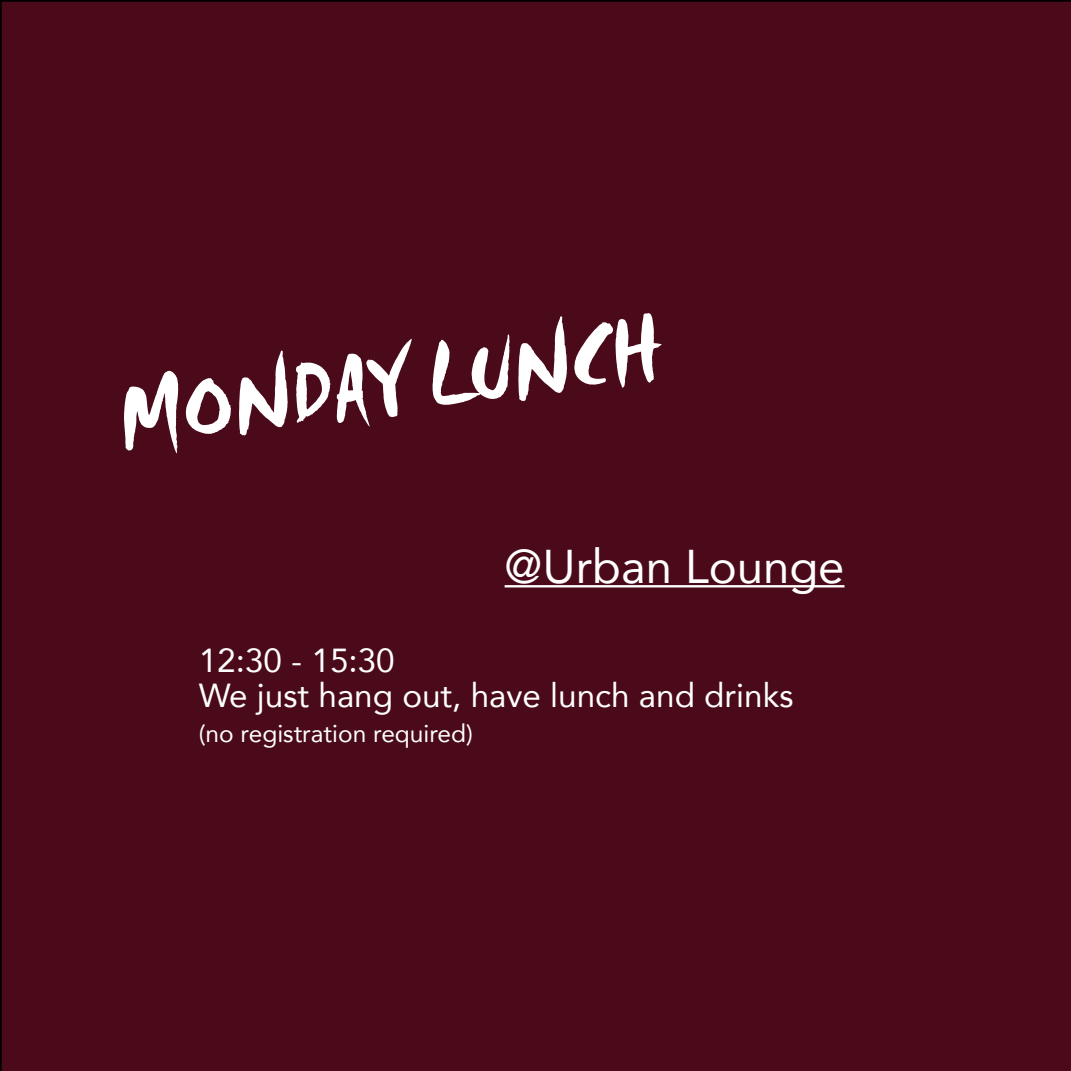
<style>
.page{position:relative;width:1071px;height:1071px;background:#4a0a1a}
.page>*{position:absolute;margin:0;border:0;box-sizing:border-box;transform-origin:0 0}
.t1{font:87.5px "Smudger Let Plain";color:#fff}
.t2{font:47.25px "Avenir";color:#fff}
.t3{font:33.25px/35px "Avenir";color:#fff}
.t4{font:24.5px "Avenir";color:#fff}
</style>
<div class="page">
<hr style="left:505px;top:585px;width:339px;height:2px;background:#fff">
<h1 class="t1" style="left:110px;top:365px;width:548px;rotate:-7deg">MONDAY LUNCH</h1>
<h2 class="t2" style="left:505px;top:528px;width:341px">@Urban Lounge</h2>
<p class="t3" style="left:199px;top:642px;width:596px">12:30 - 15:30<br>We just hang out, have lunch and drinks</p>
<p class="t4" style="left:199px;top:714px;width:276px">(no registration required)</p>
</div>
